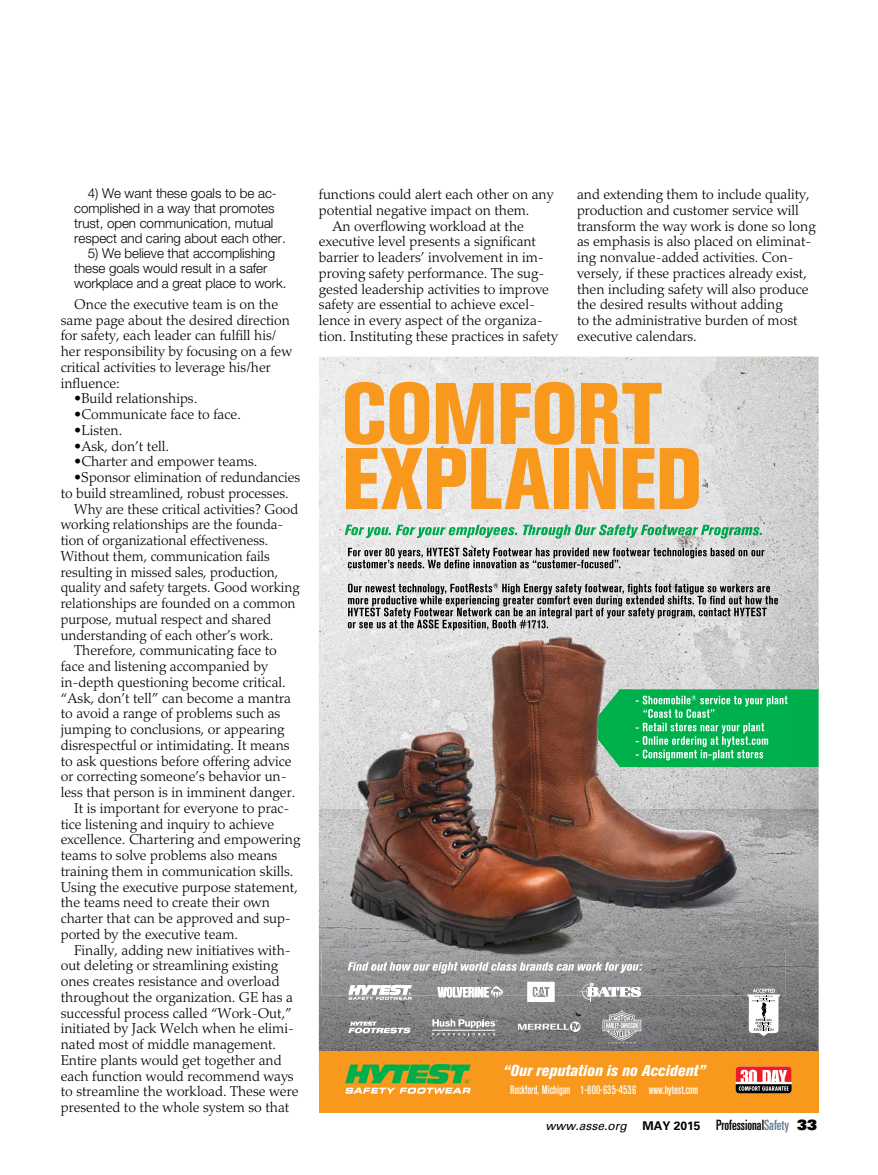
<style>
.page{position:relative;width:878px;height:1175px;background:#fff}
.page>*{position:absolute;margin:0;border:0;box-sizing:border-box;transform-origin:0 0}
.t1{font:800 condensed 86.25px/65.1px "Akzidenz Grotesk BE";letter-spacing:-.005em;color:#f8981c}
.t2{font:italic 800 condensed 15.6px "Akzidenz Grotesk BE";letter-spacing:.01em;color:#fff}
.t3{font:300 14.25px/15.8px "Palatino LT Std";color:#000}
.t4{font:300 13.5px/15px "Helvetica Neue LT Std";letter-spacing:-.005em;color:#000}
.t5{font:500 condensed 12px "Akzidenz Grotesk BE";color:#fff}
.t6{font:italic 12px "Univers LT Std";color:#000}
.s1{font-weight:700;font-style:normal}
.s2{font-style:normal;font-stretch:ultra-condensed;font-size:14.25px}
.s3{font-style:normal;font-stretch:ultra-condensed;font-size:14.25px;color:#657c91}
.s4{font-family:"Univers LT Std X Black";font-style:normal;font-size:14.25px}
</style>
<div class="page">
<img style="left:319px;top:356px;width:499px;height:309px">
<img style="left:319px;top:665px;width:49px;height:386px">
<img style="left:631px;top:665px;width:187px;height:24px">
<img style="left:769px;top:767px;width:49px;height:284px">
<img style="left:368px;top:995px;width:401px;height:56px">
<div style="left:319px;top:1051px;width:499px;height:61px;background:#f8981c"></div>
<svg style="left:345px;top:1064px;width:125px;height:29px"></svg>
<img style="left:348px;top:547px;width:416px;height:11px">
<img style="left:348px;top:560px;width:272px;height:8px">
<img style="left:348px;top:583px;width:144px;height:11px">
<svg style="left:493px;top:583px;width:5px;height:5px"></svg>
<img style="left:498px;top:584px;width:272px;height:10px">
<img style="left:348px;top:596px;width:430px;height:10px">
<img style="left:348px;top:607px;width:418px;height:11px">
<img style="left:348px;top:619px;width:200px;height:2px">
<img style="left:344px;top:524px;width:418px;height:14px">
<svg style="left:735px;top:1066px;width:56px;height:27px;background:#ba7676"></svg>
<svg style="left:527px;top:995px;width:27px;height:7px"></svg>
<svg style="left:602px;top:1010px;width:39px;height:33px"></svg>
<svg style="left:432px;top:1019px;width:65px;height:16px"></svg>
<svg style="left:348px;top:1021px;width:64px;height:12px"></svg>
<svg style="left:518px;top:1021px;width:63px;height:11px"></svg>
<img style="left:321px;top:621px;width:464px;height:44px">
<img style="left:321px;top:665px;width:310px;height:47px">
<img style="left:321px;top:712px;width:267px;height:47px">
<img style="left:321px;top:759px;width:310px;height:47px">
<img style="left:631px;top:767px;width:154px;height:39px">
<img style="left:321px;top:806px;width:464px;height:189px">
<img style="left:348px;top:621px;width:200px;height:9px">
<svg style="left:746px;top:988px;width:35px;height:48px"></svg>
<svg style="left:588px;top:689px;width:230px;height:78px;background:#17ab54"></svg>
<img style="left:697px;top:695px;width:88px;height:11px">
<img style="left:643px;top:709px;width:71px;height:9px">
<img style="left:635px;top:722px;width:129px;height:11px">
<img style="left:635px;top:736px;width:133px;height:11px">
<img style="left:635px;top:749px;width:128px;height:11px">
<img style="left:347px;top:962px;width:295px;height:11px">
<svg style="left:348px;top:984px;width:64px;height:15px"></svg>
<svg style="left:579px;top:981px;width:63px;height:21px"></svg>
<svg style="left:437px;top:986px;width:65px;height:11px"></svg>
<img style="left:437px;top:986px;width:54px;height:9px">
<img style="left:527px;top:981px;width:27px;height:14px">
<img style="left:350px;top:639px;width:233px;height:307px">
<p class="t4" style="left:74px;top:186px;width:213px;text-indent:13px">4) We want these goals to be ac&shy;complished in a way that promotes trust, open communication, mutual respect and caring about each other.</p>
<p class="t4" style="left:74px;top:246px;width:214px;text-indent:13px">5) We believe that accomplishing these goals would result in a safer workplace and a great place to work.</p>
<p class="t3" style="left:61px;top:296px;width:233px;text-indent:13px">Once the executive team is on the same page about the desired direction for safety, each leader can fulfill his/ her responsibility by focusing on a few critical activities to leverage his/her influence:</p>
<p class="t3" style="left:74px;top:391px;width:124px">•Build relationships.</p>
<p class="t3" style="left:74px;top:406px;width:168px">•Communicate face to face.</p>
<p class="t3" style="left:74px;top:422px;width:49px">•Listen.</p>
<p class="t3" style="left:74px;top:438px;width:96px">•Ask, don’t tell.</p>
<p class="t3" style="left:74px;top:454px;width:185px">•Charter and empower teams.</p>
<p class="t3" style="left:74px;top:469px;width:227px">•Sponsor elimination of redundancies</p>
<p class="t3" style="left:61px;top:485px;width:229px">to build streamlined, robust processes.</p>
<p class="t3" style="left:74px;top:501px;width:225px">Why are these critical activities? Good</p>
<p class="t3" style="left:61px;top:517px;width:224px">working relationships are the founda-</p>
<p class="t3" style="left:61px;top:532px;width:209px">tion of organizational effectiveness.</p>
<p class="t3" style="left:61px;top:548px;width:210px">Without them, communication fails</p>
<p class="t3" style="left:61px;top:564px;width:219px">resulting in missed sales, production,</p>
<p class="t3" style="left:61px;top:580px;width:240px">quality and safety targets. Good working</p>
<p class="t3" style="left:61px;top:595px;width:236px">relationships are founded on a common</p>
<p class="t3" style="left:61px;top:611px;width:212px">purpose, mutual respect and shared</p>
<p class="t3" style="left:61px;top:627px;width:214px">understanding of each other’s work.</p>
<p class="t3" style="left:74px;top:643px;width:204px">Therefore, communicating face to</p>
<p class="t3" style="left:61px;top:658px;width:208px">face and listening accompanied by</p>
<p class="t3" style="left:61px;top:674px;width:226px">in-depth questioning become critical.</p>
<p class="t3" style="left:61px;top:690px;width:232px">“Ask, don’t tell” can become a mantra</p>
<p class="t3" style="left:61px;top:706px;width:221px">to avoid a range of problems such as</p>
<p class="t3" style="left:61px;top:721px;width:225px">jumping to conclusions, or appearing</p>
<p class="t3" style="left:61px;top:737px;width:230px">disrespectful or intimidating. It means</p>
<p class="t3" style="left:61px;top:753px;width:232px">to ask questions before offering advice</p>
<p class="t3" style="left:61px;top:769px;width:227px">or correcting someone’s behavior un-</p>
<p class="t3" style="left:61px;top:784px;width:236px">less that person is in imminent danger.</p>
<p class="t3" style="left:74px;top:800px;width:217px">It is important for everyone to prac-</p>
<p class="t3" style="left:61px;top:816px;width:215px">tice listening and inquiry to achieve</p>
<p class="t3" style="left:61px;top:832px;width:241px">excellence. Chartering and empowering</p>
<p class="t3" style="left:61px;top:847px;width:218px">teams to solve problems also means</p>
<p class="t3" style="left:61px;top:863px;width:234px">training them in communication skills.</p>
<p class="t3" style="left:61px;top:879px;width:239px">Using the executive purpose statement,</p>
<p class="t3" style="left:61px;top:895px;width:211px">the teams need to create their own</p>
<p class="t3" style="left:61px;top:910px;width:232px">charter that can be approved and sup-</p>
<p class="t3" style="left:61px;top:926px;width:179px">ported by the executive team.</p>
<p class="t3" style="left:74px;top:942px;width:218px">Finally, adding new initiatives with-</p>
<p class="t3" style="left:61px;top:958px;width:219px">out deleting or streamlining existing</p>
<p class="t3" style="left:61px;top:973px;width:220px">ones creates resistance and overload</p>
<p class="t3" style="left:61px;top:989px;width:233px">throughout the organization. GE has a</p>
<p class="t3" style="left:61px;top:1005px;width:233px">successful process called “Work-Out,”</p>
<p class="t3" style="left:61px;top:1021px;width:235px">initiated by Jack Welch when he elimi-</p>
<p class="t3" style="left:61px;top:1036px;width:217px">nated most of middle management.</p>
<p class="t3" style="left:61px;top:1052px;width:222px">Entire plants would get together and</p>
<p class="t3" style="left:61px;top:1068px;width:234px">each function would recommend ways</p>
<p class="t3" style="left:61px;top:1084px;width:239px">to streamline the workload. These were</p>
<p class="t3" style="left:61px;top:1099px;width:230px">presented to the whole system so that</p>
<p class="t3" style="left:319px;top:186px;width:236px">functions could alert each other on any</p>
<p class="t3" style="left:319px;top:202px;width:212px">potential negative impact on them.</p>
<p class="t3" style="left:332px;top:218px;width:193px">An overflowing workload at the</p>
<p class="t3" style="left:319px;top:234px;width:219px">executive level presents a significant</p>
<p class="t3" style="left:319px;top:249px;width:226px">barrier to leaders’ involvement in im-</p>
<p class="t3" style="left:319px;top:265px;width:227px">proving safety performance. The sug-</p>
<p class="t3" style="left:319px;top:281px;width:232px">gested leadership activities to improve</p>
<p class="t3" style="left:319px;top:297px;width:218px">safety are essential to achieve excel-</p>
<p class="t3" style="left:319px;top:312px;width:225px">lence in every aspect of the organiza-</p>
<p class="t3" style="left:319px;top:328px;width:240px">tion. Instituting these practices in safety</p>
<p class="t3" style="left:577px;top:186px;width:240px">and extending them to include quality, production and customer service will transform the way work is done so long as emphasis is also placed on eliminat&shy;ing nonvalue-added activities. Con&shy;versely, if these practices already exist, then including safety will also produce the desired results without adding<br>to the administrative burden of most executive calendars.</p>
<h1 class="t1" style="left:341px;top:382px;width:362px">COMFORT<br>EXPLAINED</h1>
<p class="t2" style="left:503px;top:1061px;width:204px">“Our reputation is no Accident”</p>
<p class="t5" style="left:510px;top:1083px;width:190px">Rockford, Michigan 1-800-635-4536 www.hytest.com</p>
<p class="t6" style="left:545px;top:1118px;width:273px">www.asse.org <span class="s1">MAY 2015</span> <span class="s2">Professional</span><span class="s3">Safety</span> <span class="s4">33</span></p>
</div>
